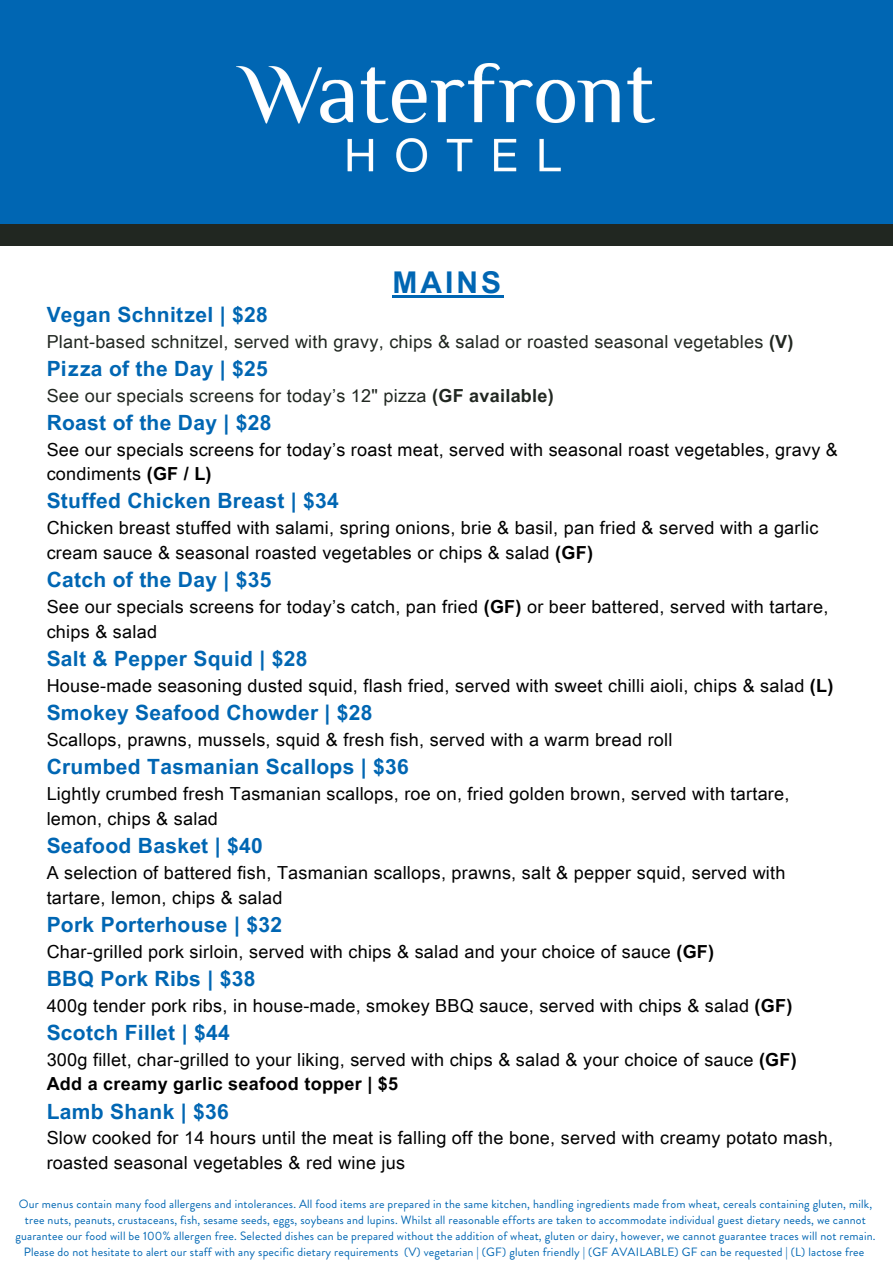
<style>
.page{position:relative;width:893px;height:1264px;background:#fff}
.page>*{position:absolute;margin:0;border:0;box-sizing:border-box;transform-origin:0 0}
.t1{font:700 30px "Arial Unicode MS";letter-spacing:.1em;color:#0066b3}
.t2{font:700 21px "Arial Unicode MS";letter-spacing:.015em;color:#0066b3}
.t3{font:18px/24.8px "Arial Unicode MS";letter-spacing:.015em;color:#000}
.t4{font:18px "Arial Unicode MS";letter-spacing:.015em;color:#212721}
.t5{font:12px/16px "Brandon Grotesque";letter-spacing:.015em;color:#0066b3;text-align:center}
.s1{font-weight:700}
</style>
<div class="page">
<div style="left:0;top:0;width:892px;height:235px;background:#0066b3"></div>
<div style="left:0;top:225px;width:892px;height:21px;background:#212721"></div>
<img style="left:236px;top:64px;width:418px;height:108px">
<hr style="left:392px;top:295px;width:112px;height:2px;background:#0066b3">
<h2 class="t1" style="left:392px;top:261px;width:110px">MAINS</h2>
<p class="t2" style="left:47px;top:299px;width:222px">Vegan Schnitzel | $28</p>
<p class="t4" style="left:47px;top:328px;width:748px">Plant-based schnitzel, served with gravy, chips &amp; salad or roasted seasonal vegetables <span class="s1">(V)</span></p>
<p class="t2" style="left:47px;top:353px;width:223px">Pizza of the Day | $25</p>
<p class="t4" style="left:47px;top:382px;width:508px">See our specials screens for today’s 12" pizza <span class="s1">(GF available)</span></p>
<p class="t2" style="left:47px;top:407px;width:226px">Roast of the Day | $28</p>
<p class="t3" style="left:47px;top:436px;width:792px">See our specials screens for today’s roast meat, served with seasonal roast vegetables, gravy &amp; condiments <span class="s1">(GF / L)</span></p>
<p class="t2" style="left:47px;top:486px;width:293px">Stuffed Chicken Breast | $34</p>
<p class="t3" style="left:47px;top:515px;width:773px">Chicken breast stuffed with salami, spring onions, brie &amp; basil, pan fried &amp; served with a garlic cream sauce &amp; seasonal roasted vegetables or chips &amp; salad <span class="s1">(GF)</span></p>
<p class="t2" style="left:47px;top:565px;width:226px">Catch of the Day | $35</p>
<p class="t3" style="left:47px;top:593px;width:783px">See our specials screens for today’s catch, pan fried <span class="s1">(GF)</span> or beer battered, served with tartare, chips &amp; salad</p>
<p class="t2" style="left:47px;top:643px;width:262px">Salt &amp; Pepper Squid | $28</p>
<p class="t3" style="left:47px;top:672px;width:788px">House-made seasoning dusted squid, flash fried, served with sweet chilli aioli, chips &amp; salad <span class="s1">(L)</span></p>
<p class="t2" style="left:47px;top:697px;width:327px">Smokey Seafood Chowder | $28</p>
<p class="t3" style="left:47px;top:726px;width:627px">Scallops, prawns, mussels, squid &amp; fresh fish, served with a warm bread roll</p>
<p class="t2" style="left:47px;top:751px;width:364px">Crumbed Tasmanian Scallops | $36</p>
<p class="t3" style="left:47px;top:780px;width:744px">Lightly crumbed fresh Tasmanian scallops, roe on, fried golden brown, served with tartare, lemon, chips &amp; salad</p>
<p class="t2" style="left:47px;top:830px;width:218px">Seafood Basket | $40</p>
<p class="t3" style="left:47px;top:859px;width:740px">A selection of battered fish, Tasmanian scallops, prawns, salt &amp; pepper squid, served with tartare, lemon, chips &amp; salad</p>
<p class="t2" style="left:47px;top:909px;width:237px">Pork Porterhouse | $32</p>
<p class="t3" style="left:47px;top:938px;width:669px">Char-grilled pork sirloin, served with chips &amp; salad and your choice of sauce <span class="s1">(GF)</span></p>
<p class="t2" style="left:47px;top:963px;width:210px">BBQ Pork Ribs | $38</p>
<p class="t3" style="left:47px;top:992px;width:747px">400g tender pork ribs, in house-made, smokey BBQ sauce, served with chips &amp; salad <span class="s1">(GF)</span></p>
<p class="t2" style="left:47px;top:1017px;width:185px">Scotch Fillet | $44</p>
<p class="t3" style="left:47px;top:1046px;width:751px">300g fillet, char-grilled to your liking, served with chips &amp; salad &amp; your choice of sauce <span class="s1">(GF)<br>Add a creamy garlic seafood topper | $5</span></p>
<p class="t2" style="left:47px;top:1096px;width:184px">Lamb Shank | $36</p>
<p class="t3" style="left:47px;top:1124px;width:788px">Slow cooked for 14 hours until the meat is falling off the bone, served with creamy potato mash, roasted seasonal vegetables &amp; red wine jus</p>
<h1 class="t5" style="left:15px;top:1196px;width:861px">Our menus contain many food allergens and intolerances. All food items are prepared in the same kitchen, handling ingredients made from wheat, cereals containing gluten, milk, tree nuts, peanuts, crustaceans, fish, sesame seeds, eggs, soybeans and lupins. Whilst all reasonable efforts are taken to accommodate individual guest dietary needs, we cannot guarantee our food will be 100% allergen free. Selected dishes can be prepared without the addition of wheat, gluten or dairy, however, we cannot guarantee traces will not remain.<br>Please do not hesitate to alert our staff with any specific dietary requirements (V) vegetarian | (GF) gluten friendly | (GF AVAILABLE) GF can be requested | (L) lactose free</h1>
</div>
